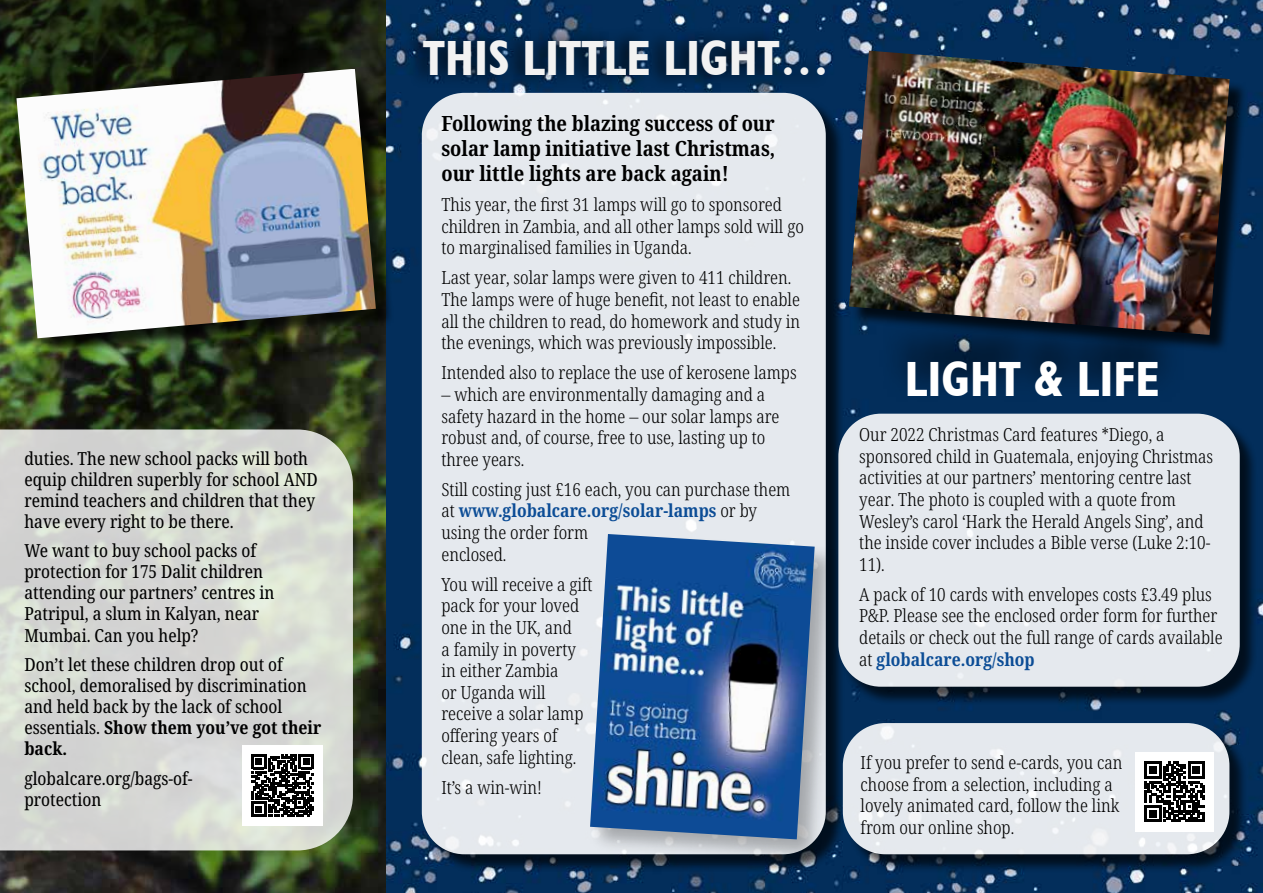
<style>
.page{position:relative;width:1263px;height:893px;background:#fff}
.page>*{position:absolute;margin:0;border:0;box-sizing:border-box;transform-origin:0 0}
.t1{font:700 condensed 49.5px "Humanist 521 BT";color:#f2f2f2}
.t2{font:700 condensed 49.5px "Humanist 521 BT";color:#fff}
.t3{font:700 condensed 21px/25.2px "Noto Serif";color:#000;text-align:justify}
.t4{font:300 condensed 18px/21.6px "Noto Serif";color:#000}
.t5{font:condensed 18px/21px "Noto Serif";color:#000}
.s1{font-weight:700}
.s2{font-weight:700;color:#0c4d96}
</style>
<div class="page">
<img style="left:0;top:0;width:1263px;height:893px">
<svg style="left:0;top:0;width:387px;height:184px;background:#18200e"></svg>
<svg style="left:0;top:302px;width:353px;height:548px;background:#b9bdb5"></svg>
<div style="left:402px;top:27px;width:427px;height:62px;background:#000;opacity:.75"></div>
<div style="left:424px;top:95px;width:421px;height:778px;background:#000;opacity:.75"></div>
<div style="left:422px;top:93px;width:404px;height:761px;background:#e5e9ee;border-radius:43px"></div>
<div style="left:588px;top:532px;width:252px;height:333px;background:#000;opacity:.28"></div>
<img style="left:590px;top:534px;width:225px;height:305px">
<div style="left:841px;top:416px;width:417px;height:289px;background:#000;opacity:.75"></div>
<div style="left:838px;top:414px;width:402px;height:273px;background:#e5e9ee;border-radius:43px"></div>
<div style="left:845px;top:725px;width:403px;height:148px;background:#000;opacity:.75"></div>
<div style="left:843px;top:723px;width:386px;height:131px;background:#e5e9ee;border-radius:43px"></div>
<div style="left:852px;top:53px;width:396px;height:300px;background:#000;opacity:.75"></div>
<img style="left:849px;top:51px;width:380px;height:284px">
<div style="left:879px;top:313px;width:306px;height:90px;background:#000;opacity:.75"></div>
<div style="left:19px;top:71px;width:375px;height:286px;background:#000;opacity:.75"></div>
<img style="left:16px;top:69px;width:360px;height:269px">
<div style="left:242px;top:745px;width:81px;height:81px;background:#fff"></div>
<svg style="left:251px;top:754px;width:63px;height:63px"></svg>
<div style="left:1135px;top:752px;width:79px;height:80px;background:#fff"></div>
<svg style="left:1144px;top:761px;width:61px;height:61px"></svg>
<p class="t5" style="left:24px;top:448px;width:295px">duties. The new school packs will both equip children superbly for school AND remind teachers and children that they have every right to be there.</p>
<p class="t5" style="left:24px;top:541px;width:252px">We want to buy school packs of protection for 175 Dalit children attending our partners’ centres in<br>Patripul, a slum in Kalyan, near<br>Mumbai. Can you help?</p>
<p class="t5" style="left:24px;top:655px;width:298px">Don’t let these children drop out of school, demoralised by discrimination and held back by the lack of school essentials. <span class="s1">Show them you’ve got their back.</span></p>
<p class="t5" style="left:24px;top:768px;width:170px">globalcare.org/bags-of&shy;protection</p>
<h1 class="t1" style="left:423px;top:28px;width:408px">THIS LITTLE LIGHT…</h1>
<p class="t3" style="left:441px;top:111px;width:335px">Following the blazing success of our solar lamp initiative last Christmas, our little lights are back again!</p>
<p class="t4" style="left:441px;top:194px;width:364px">This year, the first 31 lamps will go to sponsored children in Zambia, and all other lamps sold will go to marginalised families in Uganda.</p>
<p class="t4" style="left:441px;top:268px;width:360px">Last year, solar lamps were given to 411 children.<br>The lamps were of huge benefit, not least to enable all the children to read, do homework and study in the evenings, which was previously impossible.</p>
<p class="t4" style="left:441px;top:363px;width:357px">Intended also to replace the use of kerosene lamps</p>
<p class="t4" style="left:441px;top:384px;width:339px">– which are environmentally damaging and a safety hazard in the home – our solar lamps are robust and, of course, free to use, lasting up to three years.</p>
<p class="t4" style="left:441px;top:479px;width:350px">Still costing just £16 each, you can purchase them at <span class="s2">www.globalcare.org/solar-lamps</span> or by using the order form<br>enclosed.</p>
<p class="t4" style="left:441px;top:574px;width:153px">You will receive a gift pack for your loved one in the UK, and<br>a family in poverty in either Zambia<br>or Uganda will receive a solar lamp offering years of clean, safe lighting.</p>
<p class="t4" style="left:441px;top:777px;width:102px">It’s a win-win!</p>
<h1 class="t2" style="left:905px;top:348px;width:257px">LIGHT &amp; LIFE</h1>
<p class="t4" style="left:859px;top:424px;width:355px">Our 2022 Christmas Card features *Diego, a sponsored child in Guatemala, enjoying Christmas activities at our partners’ mentoring centre last year. The photo is coupled with a quote from Wesley’s carol ‘Hark the Herald Angels Sing’, and the inside cover includes a Bible verse (Luke 2:10- 11).</p>
<p class="t4" style="left:859px;top:584px;width:365px">A pack of 10 cards with envelopes costs £3.49 plus P&amp;P. Please see the enclosed order form for further details or check out the full range of cards available at <span class="s2">globalcare.org/shop</span></p>
<p class="t4" style="left:861px;top:752px;width:263px">If you prefer to send e-cards, you can choose from a selection, including a lovely animated card, follow the link from our online shop.</p>
</div>
